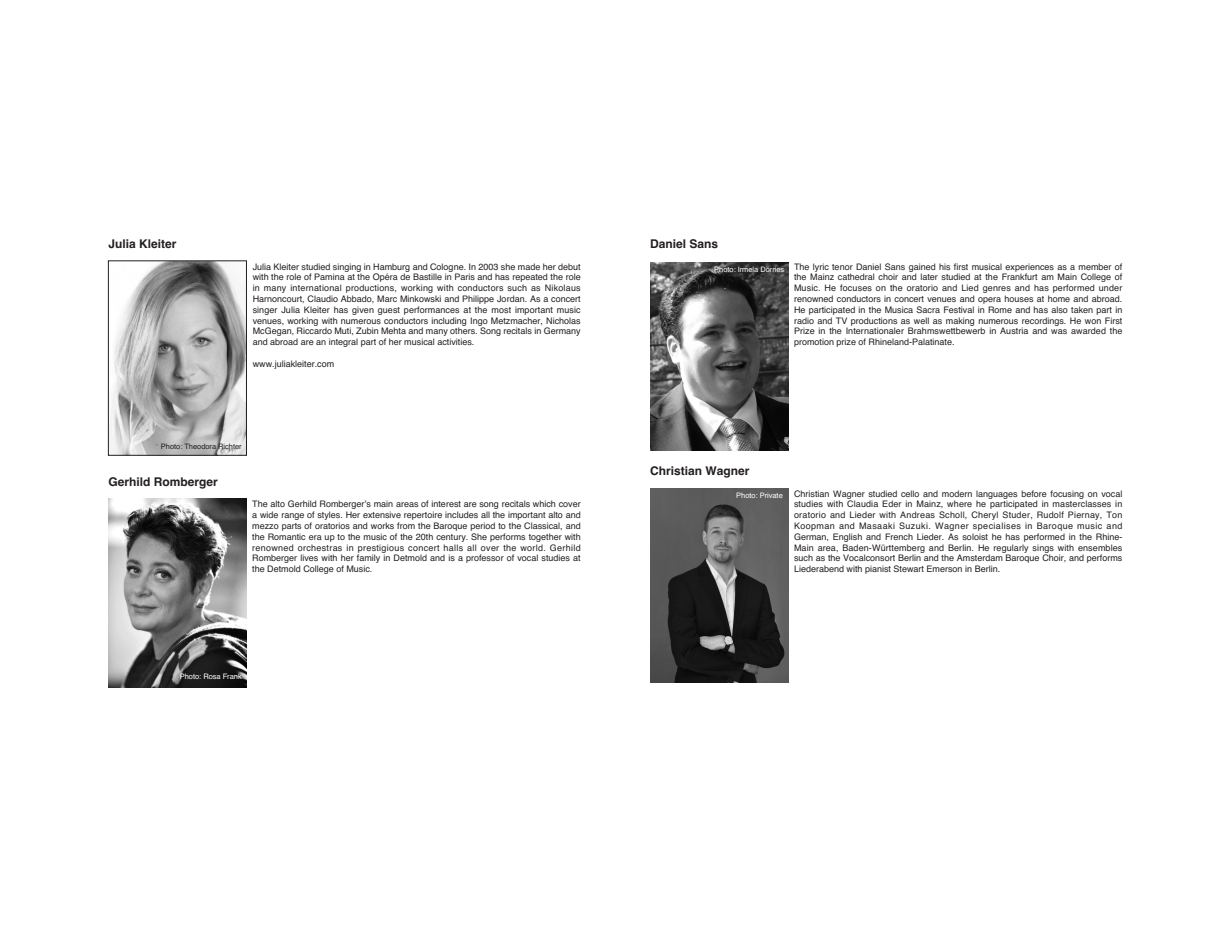
<style>
.page{position:relative;width:1231px;height:936px;background:#fff}
.page>*{position:absolute;margin:0;border:0;box-sizing:border-box;transform-origin:0 0}
.t1{font:700 12px "Helvetica";color:#231f20}
.t2{font:9px/10.8px "Helvetica";color:#231f20;text-align:justify}
.t3{font:7.5px "Helvetica";letter-spacing:-.005em;color:#fff}
.t4{font:7.5px "Helvetica";letter-spacing:-.005em;color:#231f20}
</style>
<div class="page">
<img style="left:109px;top:499px;width:137px;height:187px">
<img style="left:650px;top:262px;width:138px;height:188px">
<img style="left:650px;top:488px;width:138px;height:194px">
<img style="left:110px;top:262px;width:135px;height:191px">
<div style="left:108px;top:260px;width:139px;height:195px;border:1px solid #231f20"></div>
<h1 class="t1" style="left:109px;top:237px;width:70px">Julia Kleiter</h1>
<p class="t2" style="left:253px;top:261px;width:329px">Julia Kleiter studied singing in Hamburg and Cologne. In 2003 she made her debut with the role of Pamina at the Opéra de Bastille in Paris and has repeated the role in many international productions, working with conductors such as Nikolaus Harnoncourt, Claudio Abbado, Marc Minkowski and Philippe Jordan. As a concert singer Julia Kleiter has given guest performances at the most important music venues, working with numerous conductors including Ingo Metzmacher, Nicholas McGegan, Riccardo Muti, Zubin Mehta and many others. Song recitals in Germany and abroad are an integral part of her musical activities.</p>
<p class="t2" style="left:253px;top:358px;width:83px">www.juliakleiter.com</p>
<p class="t4" style="left:161px;top:441px;width:82px">Photo: Theodora Richter</p>
<h1 class="t1" style="left:109px;top:474px;width:111px">Gerhild Romberger</h1>
<p class="t2" style="left:252px;top:498px;width:330px">The alto Gerhild Romberger’s main areas of interest are song recitals which cover a wide range of styles. Her extensive repertoire includes all the important alto and mezzo parts of oratorios and works from the Baroque period to the Classical, and the Romantic era up to the music of the 20th century. She performs together with renowned orchestras in prestigious concert halls all over the world. Gerhild Romberger lives with her family in Detmold and is a professor of vocal studies at the Detmold College of Music.</p>
<p class="t3" style="left:180px;top:672px;width:63px">Photo: Rosa Frank</p>
<h1 class="t1" style="left:650px;top:237px;width:70px">Daniel Sans</h1>
<p class="t3" style="left:714px;top:265px;width:72px">Photo: Irmela Dor̈ries</p>
<p class="t2" style="left:794px;top:261px;width:330px">The lyric tenor Daniel Sans gained his first musical experiences as a member of the Mainz cathedral choir and later studied at the Frankfurt am Main College of Music. He focuses on the oratorio and Lied genres and has performed under renowned conductors in concert venues and opera houses at home and abroad.<br>He participated in the Musica Sacra Festival in Rome and has also taken part in radio and TV productions as well as making numerous recordings. He won First Prize in the Internationaler Brahmswettbewerb in Austria and was awarded the promotion prize of Rhineland-Palatinate.</p>
<h1 class="t1" style="left:650px;top:463px;width:101px">Christian Wagner</h1>
<p class="t3" style="left:736px;top:491px;width:48px">Photo: Private</p>
<p class="t2" style="left:794px;top:488px;width:330px">Christian Wagner studied cello and modern languages before focusing on vocal studies with Claudia Eder in Mainz, where he participated in masterclasses in oratorio and Lieder with Andreas Scholl, Cheryl Studer, Rudolf Piernay, Ton Koopman and Masaaki Suzuki. Wagner specialises in Baroque music and German, English and French Lieder. As soloist he has performed in the Rhine-Main area, Baden-Württemberg and Berlin. He regularly sings with ensembles such as the Vocalconsort Berlin and the Amsterdam Baroque Choir, and performs Liederabend with pianist Stewart Emerson in Berlin.</p>
</div>
